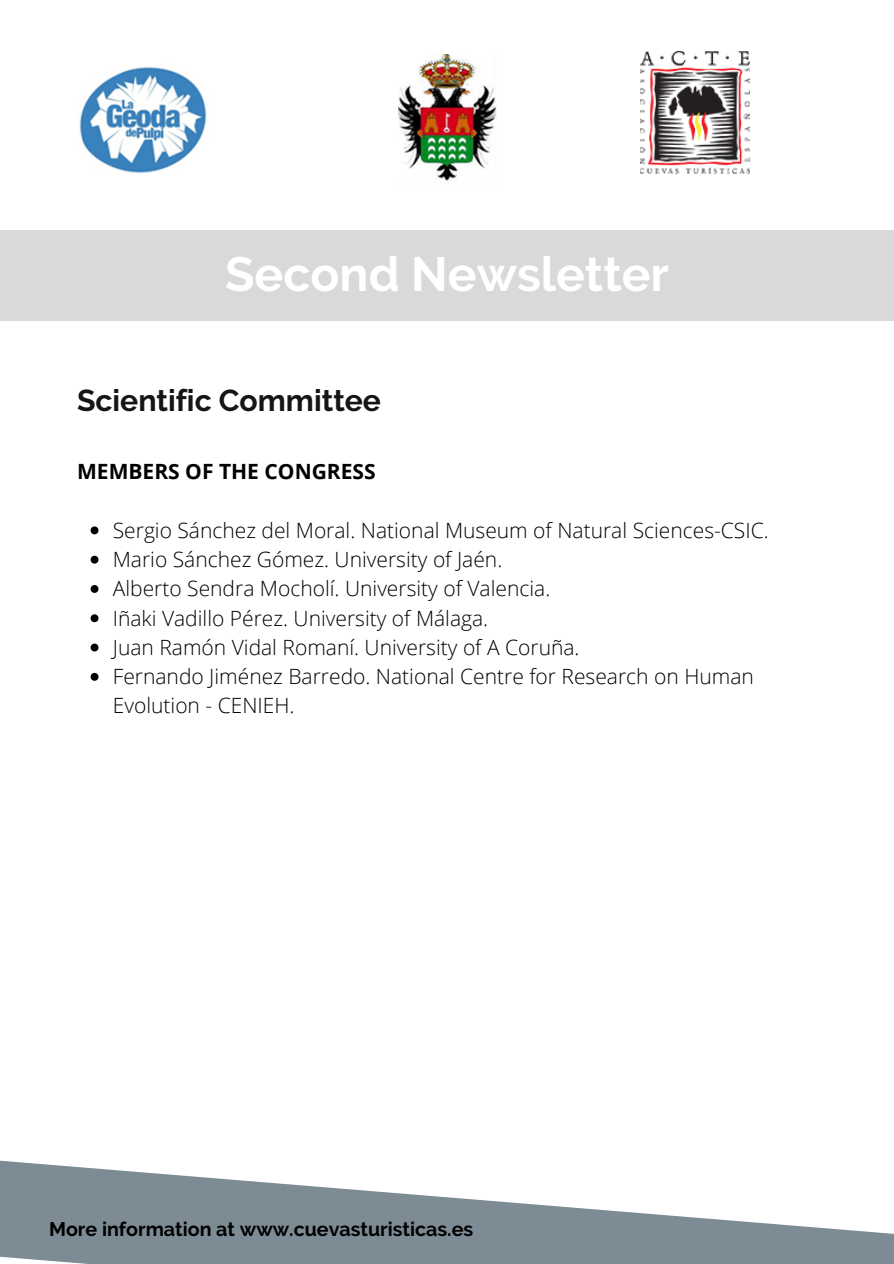
<style>
.page{position:relative;width:894px;height:1264px;background:#fff}
.page>*{position:absolute;margin:0;border:0;box-sizing:border-box;transform-origin:0 0}
.t1{font:700 48px "Raleway";color:#fff}
.t2{font:700 30.15px "Raleway";color:#161414}
.t3{font:300 21px/29.2px "Open Sans";color:#000}
.t4{font:700 21px "Open Sans";color:#000}
.t5{font:700 19.65px "Raleway";color:#000}
</style>
<div class="page">
<svg style="left:0;top:1160px;width:893px;height:103px;fill:#7d8b95"></svg>
<div style="left:0;top:230px;width:893px;height:90px;background:#d9d9d9"></div>
<img style="left:79px;top:67px;width:128px;height:106px">
<img style="left:398px;top:54px;width:98px;height:127px">
<img style="left:640px;top:51px;width:109px;height:123px">
<svg style="left:91px;top:526px;width:7px;height:8px"></svg>
<svg style="left:91px;top:555px;width:7px;height:8px"></svg>
<svg style="left:91px;top:585px;width:7px;height:8px"></svg>
<svg style="left:91px;top:614px;width:7px;height:8px"></svg>
<svg style="left:91px;top:643px;width:7px;height:8px"></svg>
<svg style="left:91px;top:673px;width:7px;height:7px"></svg>
<h1 class="t1" style="left:225px;top:246px;width:445px">Second Newsletter</h1>
<h2 class="t2" style="left:77px;top:382px;width:305px">Scientific Committee</h2>
<p class="t4" style="left:77px;top:456px;width:300px">MEMBERS OF THE CONGRESS</p>
<p class="t3" style="left:113px;top:515px;width:657px">Sergio Sánchez del Moral. National Museum of Natural Sciences-CSIC.<br>Mario Sánchez Gómez. University of Jaén.<br>Alberto Sendra Mocholí. University of Valencia.<br>Iñaki Vadillo Pérez. University of Málaga.<br>Juan Ramón Vidal Romaní. University of A Coruña.<br>Fernando Jiménez Barredo. National Centre for Research on Human Evolution - CENIEH.</p>
<p class="t5" style="left:49px;top:1217px;width:425px">More information at www.cuevasturisticas.es</p>
</div>
